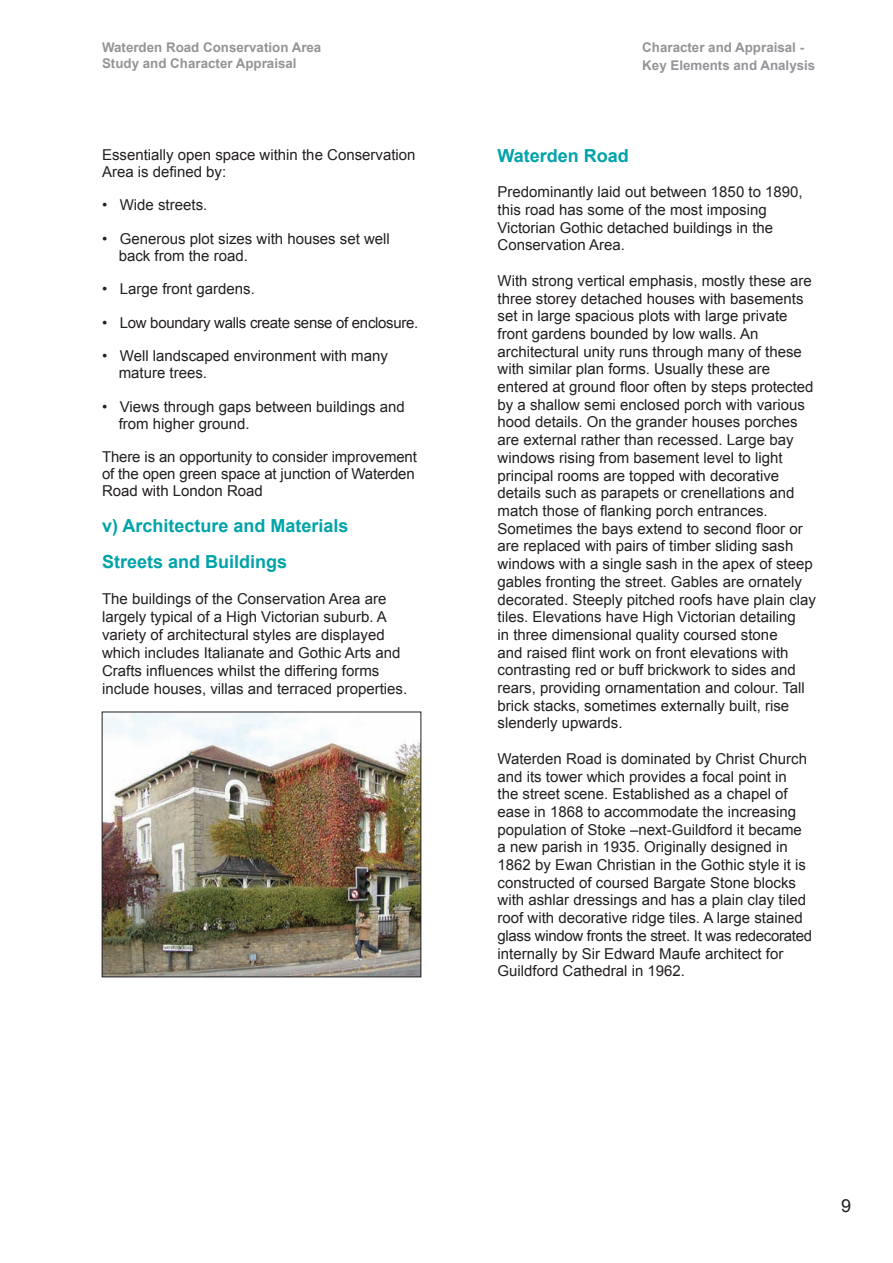
<style>
.page{position:relative;width:893px;height:1263px;background:#fff}
.page>*{position:absolute;margin:0;border:0;box-sizing:border-box;transform-origin:0 0}
.t1{font:700 18px/36px "Arial";color:#00a3a9}
.t2{font:18px "Arial";color:#231f20}
.t3{font:15px/17.7px "Arial";color:#231f20}
.t4{font:15px "Arial";letter-spacing:-.02em;color:#231f20}
.t5{font:700 13.35px/16px "Arial";color:#939598}
</style>
<div class="page">
<img style="left:104px;top:714px;width:315px;height:261px">
<div style="left:102px;top:712px;width:319px;height:265px;border:1px solid #231f20"></div>
<p class="t5" style="left:102px;top:40px;width:221px">Waterden Road Conservation Area<br>Study and Character Appraisal</p>
<p class="t5" style="left:642px;top:39px;width:175px;line-height:18px">Character and Appraisal -<br>Key Elements and Analysis</p>
<p class="t3" style="left:102px;top:146px;width:315px;line-height:16.8px">Essentially open space within the Conservation<br>Area is defined by:</p>
<p class="t3" style="left:102px;top:196px;width:107px">• Wide streets.</p>
<p class="t3" style="left:119px;top:230px;width:273px;line-height:16.8px;text-indent:-17px">• Generous plot sizes with houses set well back from the road.</p>
<p class="t3" style="left:102px;top:280px;width:154px">• Large front gardens.</p>
<p class="t4" style="left:102px;top:313px;width:318px">• Low boundary walls create sense of enclosure.</p>
<p class="t3" style="left:119px;top:348px;width:271px;line-height:16.8px;text-indent:-17px">• Well landscaped environment with many mature trees.</p>
<p class="t3" style="left:119px;top:398px;width:287px;line-height:16.8px;text-indent:-17px">• Views through gaps between buildings and from higher ground.</p>
<p class="t3" style="left:102px;top:449px;width:316px;line-height:16.8px">There is an opportunity to consider improvement of the open green space at junction of Waterden<br>Road with London Road</p>
<p class="t1" style="left:102px;top:508px;width:248px">v) Architecture and Materials<br>Streets and Buildings</p>
<p class="t3" style="left:102px;top:590px;width:307px">The buildings of the Conservation Area are largely typical of a High Victorian suburb. A variety of architectural styles are displayed which includes Italianate and Gothic Arts and Crafts influences whilst the differing forms include houses, villas and terraced properties.</p>
<p class="t1" style="left:497px;top:138px;width:133px">Waterden Road</p>
<p class="t3" style="left:497px;top:183px;width:307px">Predominantly laid out between 1850 to 1890, this road has some of the most imposing Victorian Gothic detached buildings in the Conservation Area.</p>
<p class="t3" style="left:497px;top:272px;width:320px">With strong vertical emphasis, mostly these are three storey detached houses with basements set in large spacious plots with large private front gardens bounded by low walls. An architectural unity runs through many of these with similar plan forms. Usually these are entered at ground floor often by steps protected by a shallow semi enclosed porch with various hood details. On the grander houses porches are external rather than recessed. Large bay windows rising from basement level to light principal rooms are topped with decorative details such as parapets or crenellations and match those of flanking porch entrances.<br>Sometimes the bays extend to second floor or are replaced with pairs of timber sliding sash windows with a single sash in the apex of steep gables fronting the street. Gables are ornately decorated. Steeply pitched roofs have plain clay tiles. Elevations have High Victorian detailing<br>in three dimensional quality coursed stone<br>and raised flint work on front elevations with contrasting red or buff brickwork to sides and rears, providing ornamentation and colour. Tall brick stacks, sometimes externally built, rise slenderly upwards.</p>
<p class="t3" style="left:497px;top:750px;width:316px">Waterden Road is dominated by Christ Church and its tower which provides a focal point in<br>the street scene. Established as a chapel of ease in 1868 to accommodate the increasing population of Stoke –next-Guildford it became a new parish in 1935. Originally designed in 1862 by Ewan Christian in the Gothic style it is constructed of coursed Bargate Stone blocks with ashlar dressings and has a plain clay tiled roof with decorative ridge tiles. A large stained glass window fronts the street. It was redecorated internally by Sir Edward Maufe architect for Guildford Cathedral in 1962.</p>
<p class="t2" style="left:841px;top:1194px;width:12px">9</p>
</div>
